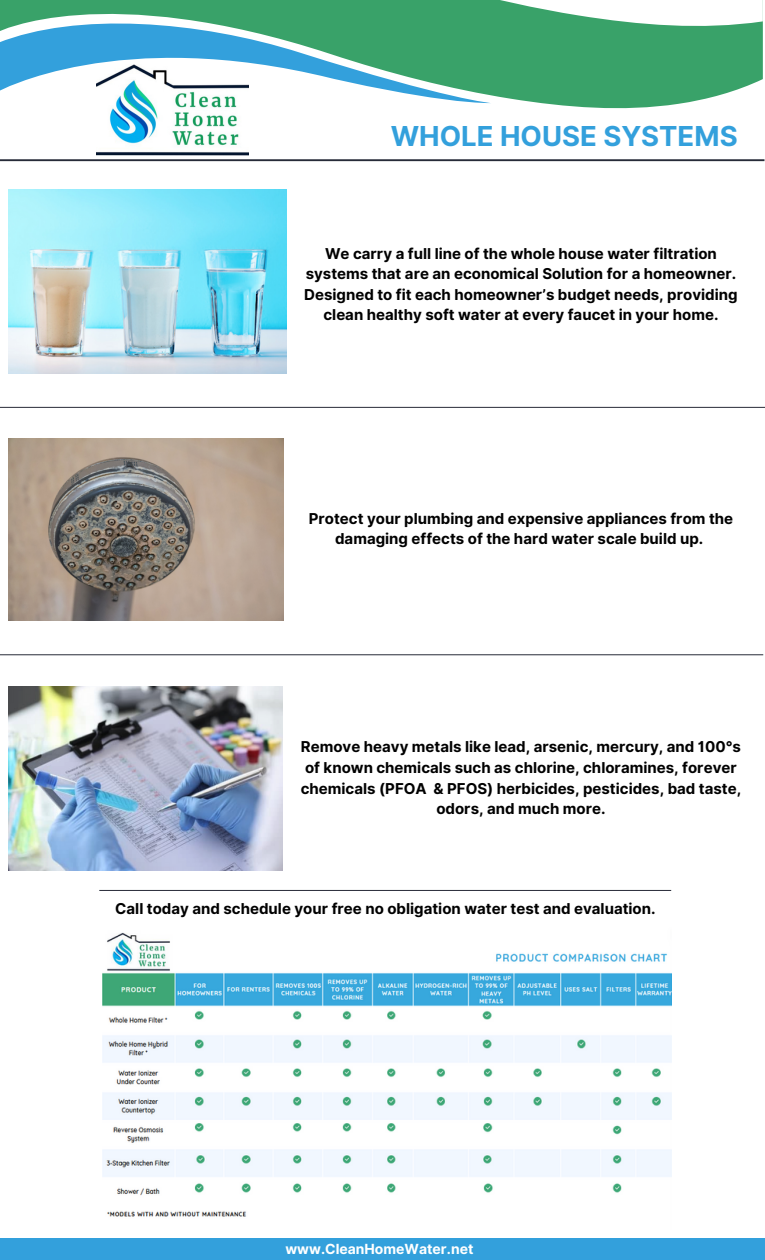
<style>
.page{position:relative;width:765px;height:1260px;background:#fff}
.page>*{position:absolute;margin:0;border:0;box-sizing:border-box;transform-origin:0 0}
.t1{font:700 27.5px "Inter";color:#33a0dc}
.t2{font:700 15px/20.6px "Inter";color:#000;text-align:center}
.t3{font:700 14px "Inter";color:#fff}
</style>
<div class="page">
<div style="left:0;top:1238px;width:765px;height:22px;background:#33a0dc"></div>
<svg style="left:0;top:0;width:763px;height:109px;background:#55af7e"></svg>
<svg style="left:450px;top:0;width:313px;height:30px"></svg>
<svg style="left:0;top:12px;width:491px;height:91px"></svg>
<hr style="left:0;top:159px;width:764px;height:2px;background:#272b38">
<img style="left:96px;top:65px;width:152px;height:91px">
<img style="left:9px;top:190px;width:277px;height:183px">
<img style="left:9px;top:439px;width:275px;height:182px">
<img style="left:9px;top:686px;width:274px;height:185px">
<hr style="left:0;top:654px;width:763px;height:1px;background:#272b38">
<hr style="left:0;top:407px;width:765px;height:1px;background:#272b38">
<hr style="left:99px;top:890px;width:572px;height:1px;background:#272b38">
<img style="left:102px;top:932px;width:569px;height:285px">
<p class="t1" style="left:391px;top:119px;width:349px">WHOLE HOUSE SYSTEMS</p>
<p class="t2" style="left:304px;top:243px;width:435px">We carry a full line of the whole house water filtration systems that are an economical Solution for a homeowner.<br>Designed to fit each homeowner’s budget needs, providing clean healthy soft water at every faucet in your home.</p>
<p class="t2" style="left:309px;top:508px;width:426px">Protect your plumbing and expensive appliances from the damaging effects of the hard water scale build up.</p>
<p class="t2" style="left:301px;top:737px;width:442px">Remove heavy metals like lead, arsenic, mercury, and 100°s of known chemicals such as chlorine, chloramines, forever chemicals (PFOA &amp; PFOS) herbicides, pesticides, bad taste, odors, and much more.</p>
<p class="t2" style="left:115px;top:898px;width:542px">Call today and schedule your free no obligation water test and evaluation.</p>
<p class="t3" style="left:285px;top:1241px;width:189px">www.CleanHomeWater.net</p>
</div>
